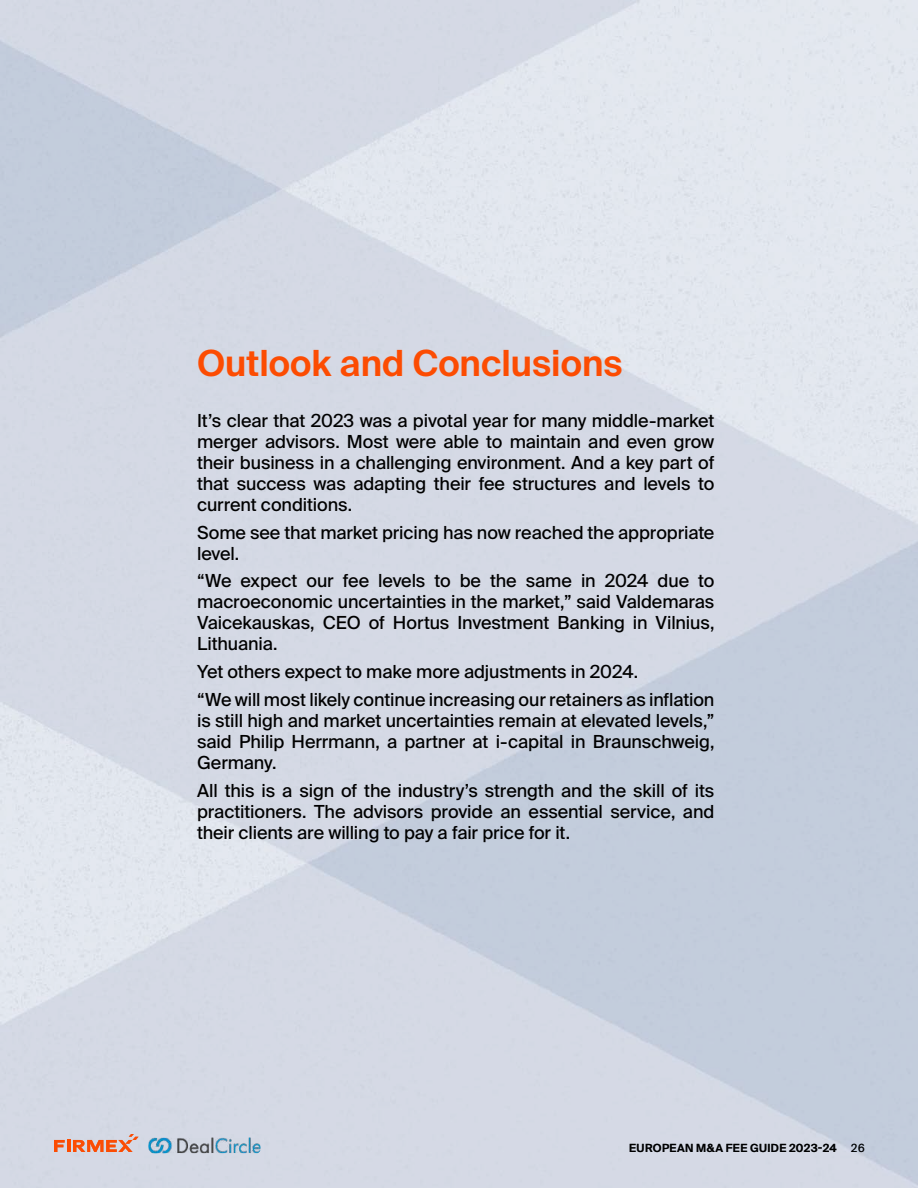
<style>
.page{position:relative;width:918px;height:1188px;background:#fff}
.page>*{position:absolute;margin:0;border:0;box-sizing:border-box;transform-origin:0 0}
.t1{font:600 36px "Suisse Intl";color:#fc4c02}
.t2{font:18px/21px "Suisse Intl";letter-spacing:-.005em;color:#000;text-align:justify}
.t3{font:600 11.25px "Suisse Intl";letter-spacing:.03em;color:#000}
.s1{font-family:"Suisse Intl Mono";font-weight:400}
</style>
<div class="page">
<img style="left:0;top:0;width:918px;height:1188px">
<svg style="left:54px;top:1134px;width:85px;height:18px;background:#e2a28d"></svg>
<h1 class="t1" style="left:197px;top:342px;width:427px">Outlook and Conclusions</h1>
<p class="t2" style="left:197px;top:410px;width:519px">It’s clear that 2023 was a pivotal year for many middle-market merger advisors. Most were able to maintain and even grow their business in a challenging environment. And a key part of that success was adapting their fee structures and levels to current conditions.</p>
<p class="t2" style="left:197px;top:522px;width:519px">Some see that market pricing has now reached the appropriate level.</p>
<p class="t2" style="left:197px;top:571px;width:519px">“We expect our fee levels to be the same in 2024 due to macroeconomic uncertainties in the market,” said Valdemaras Vaicekauskas, CEO of Hortus Investment Banking in Vilnius, Lithuania.</p>
<p class="t2" style="left:197px;top:658px;width:519px;line-height:27.8px">Yet others expect to make more adjustments in 2024.<br>“We will most likely continue increasing our retainers as inflation</p>
<p class="t2" style="left:197px;top:710px;width:519px">is still high and market uncertainties remain at elevated levels,” said Philip Herrmann, a partner at i-capital in Braunschweig, Germany.</p>
<p class="t2" style="left:197px;top:780px;width:519px">All this is a sign of the industry’s strength and the skill of its practitioners. The advisors provide an essential service, and their clients are willing to pay a fair price for it.</p>
<p class="t3" style="left:629px;top:1142px;width:237px">EUROPEAN M&amp;A FEE GUIDE 2023-24 <span class="s1">26</span></p>
</div>
